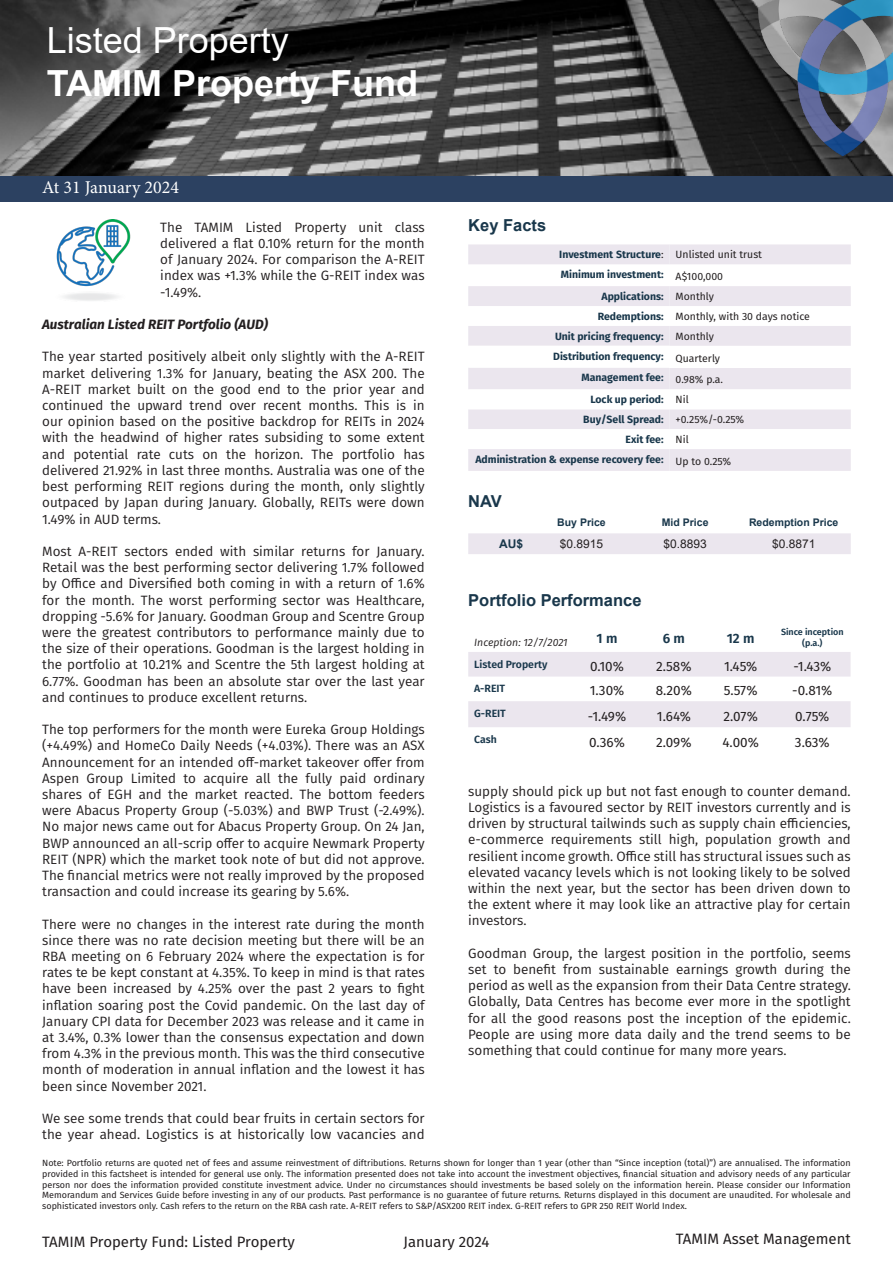
<style>
.page{position:relative;width:893px;height:1263px;background:#fff}
.page>*{position:absolute;margin:0;border:0;box-sizing:border-box;transform-origin:0 0}
.t1{font:700 36px "Arial";color:#fff}
.t2{font:36px "Arial";color:#fff}
.t3{font:18px "Minion Pro";color:#fff}
.t4{font:700 16.5px "Arial";color:#19374b}
.t5{font:15px "Fira Sans";color:#231f20}
.t6{font:13.5px/16.2px "Fira Sans";color:#231f20;text-align:justify}
.t7{font:13.5px "Fira Sans";letter-spacing:-.01em;color:#231f20}
.t8{font:italic 700 13.5px "Fira Sans";color:#231f20}
.t9{font:600 13.5px "Fira Sans";color:#19374b}
.t10{font:12px "Arial";color:#231f20}
.t11{font:700 12px "Arial";color:#19374b}
.t12{font:700 10.5px "Fira Sans";color:#19374b}
.t13{font:10.5px "Fira Sans";color:#231f20}
.t14{font:700 10.5px "Arial";color:#19374b}
.t15{font:600 10.5px "Fira Sans";color:#19374b}
.t16{font:italic 10.5px "Fira Sans";color:#231f20}
.t17{font:9px/10.8px "Fira Sans";color:#231f20;text-align:justify}
.t18{font:600 9px/10.8px "Fira Sans";color:#19374b;text-align:center}
.s1{font-weight:400;color:#231f20}
</style>
<div class="page">
<img style="left:0;top:0;width:725px;height:176px">
<img style="left:56px;top:219px;width:75px;height:82px">
<div style="left:0;top:176px;width:893px;height:26px;background:#2c4161"></div>
<svg style="left:468px;top:244px;width:202px;height:227px;fill:#ebe6ee"></svg>
<svg style="left:670px;top:244px;width:181px;height:227px"></svg>
<svg style="left:468px;top:306px;width:383px;height:143px"></svg>
<div style="left:670px;top:346px;width:181px;height:22px;background:#fff"></div>
<div style="left:468px;top:533px;width:383px;height:21px;background:#ebe6ee"></div>
<svg style="left:468px;top:652px;width:383px;height:75px"></svg>
<img style="left:725px;top:0;width:168px;height:176px">
<p class="t2" style="left:47px;top:16px;width:244px">Listed Property</p>
<p class="t1" style="left:47px;top:58px;width:373px">TAMIM Property Fund</p>
<p class="t3" style="left:42px;top:175px;width:138px">At 31 January 2024</p>
<p class="t6" style="left:160px;top:219px;width:266px">The TAMIM Listed Property unit class delivered a flat 0.10% return for the month of January 2024. For comparison the A-REIT index was +1.3% while the G-REIT index was -1.49%.</p>
<p class="t8" style="left:42px;top:315px;width:227px">Australian Listed REIT Portfolio (AUD)</p>
<p class="t6" style="left:42px;top:348px;width:384px">The year started positively albeit only slightly with the A-REIT market delivering 1.3% for January, beating the ASX 200. The A-REIT market built on the good end to the prior year and continued the upward trend over recent months. This is in our opinion based on the positive backdrop for REITs in 2024 with the headwind of higher rates subsiding to some extent and potential rate cuts on the horizon. The portfolio has delivered 21.92% in last three months. Australia was one of the best performing REIT regions during the month, only slightly outpaced by Japan during January. Globally, REITs were down 1.49% in AUD terms.</p>
<p class="t6" style="left:42px;top:543px;width:384px">Most A-REIT sectors ended with similar returns for January.<br>Retail was the best performing sector delivering 1.7% followed by Office and Diversified both coming in with a return of 1.6% for the month. The worst performing sector was Healthcare, dropping -5.6% for January. Goodman Group and Scentre Group were the greatest contributors to performance mainly due to the size of their operations. Goodman is the largest holding in the portfolio at 10.21% and Scentre the 5th largest holding at 6.77%. Goodman has been an absolute star over the last year and continues to produce excellent returns.</p>
<p class="t6" style="left:42px;top:721px;width:384px">The top performers for the month were Eureka Group Holdings (+4.49%) and HomeCo Daily Needs (+4.03%). There was an ASX Announcement for an intended off-market takeover offer from Aspen Group Limited to acquire all the fully paid ordinary shares of EGH and the market reacted. The bottom feeders were Abacus Property Group (-5.03%) and BWP Trust (-2.49%).<br>No major news came out for Abacus Property Group. On 24 Jan, BWP announced an all-scrip offer to acquire Newmark Property</p>
<p class="t6" style="left:42px;top:851px;width:384px">REIT (NPR) which the market took note of but did not approve.<br>The financial metrics were not really improved by the proposed transaction and could increase its gearing by 5.6%.</p>
<p class="t6" style="left:42px;top:915px;width:384px">There were no changes in the interest rate during the month since there was no rate decision meeting but there will be an RBA meeting on 6 February 2024 where the expectation is for rates te be kept constant at 4.35%. To keep in mind is that rates have been increased by 4.25% over the past 2 years to fight inflation soaring post the Covid pandemic. On the last day of January CPI data for December 2023 was release and it came in at 3.4%, 0.3% lower than the consensus expectation and down from 4.3% in the previous month. This was the third consecutive month of moderation in annual inflation and the lowest it has been since November 2021.</p>
<p class="t6" style="left:42px;top:1110px;width:384px">We see some trends that could bear fruits in certain sectors for the year ahead. Logistics is at historically low vacancies and</p>
<p class="t4" style="left:468px;top:214px;width:79px">Key Facts</p>
<p class="t12" style="left:559px;top:246px;width:106px">Investment Structure<span class="s1">:</span></p>
<p class="t13" style="left:676px;top:247px;width:88px">Unlisted unit trust</p>
<p class="t12" style="left:561px;top:266px;width:104px">Minimum investment:</p>
<p class="t13" style="left:676px;top:269px;width:49px">A$100,000</p>
<p class="t12" style="left:601px;top:288px;width:64px">Applications:</p>
<p class="t13" style="left:676px;top:288px;width:40px">Monthly</p>
<p class="t12" style="left:598px;top:307px;width:67px">Redemptions:</p>
<p class="t13" style="left:676px;top:308px;width:136px">Monthly, with 30 days notice</p>
<p class="t12" style="left:555px;top:327px;width:110px">Unit pricing frequency:</p>
<p class="t13" style="left:676px;top:328px;width:40px">Monthly</p>
<p class="t12" style="left:553px;top:347px;width:112px">Distribution frequency:</p>
<p class="t13" style="left:676px;top:350px;width:46px">Quarterly</p>
<p class="t12" style="left:581px;top:369px;width:84px">Management fee:</p>
<p class="t13" style="left:676px;top:372px;width:49px">0.98% p.a.</p>
<p class="t12" style="left:590px;top:391px;width:75px">Lock up period:</p>
<p class="t13" style="left:676px;top:392px;width:15px">Nil</p>
<p class="t12" style="left:583px;top:411px;width:82px">Buy/Sell Spread:</p>
<p class="t13" style="left:676px;top:412px;width:70px">+0.25%/-0.25%</p>
<p class="t12" style="left:625px;top:431px;width:40px">Exit fee:</p>
<p class="t13" style="left:676px;top:431px;width:15px">Nil</p>
<p class="t12" style="left:475px;top:450px;width:190px">Administration &amp; expense recovery fee:</p>
<p class="t13" style="left:676px;top:453px;width:57px">Up to 0.25%</p>
<p class="t4" style="left:468px;top:489px;width:35px">NAV</p>
<p class="t14" style="left:557px;top:515px;width:50px">Buy Price</p>
<p class="t14" style="left:662px;top:515px;width:48px">Mid Price</p>
<p class="t14" style="left:749px;top:515px;width:91px">Redemption Price</p>
<p class="t11" style="left:499px;top:535px;width:25px">AU$</p>
<p class="t10" style="left:560px;top:536px;width:45px">$0.8915</p>
<p class="t10" style="left:663px;top:536px;width:45px">$0.8893</p>
<p class="t10" style="left:772px;top:536px;width:45px">$0.8871</p>
<p class="t4" style="left:468px;top:588px;width:175px">Portfolio Performance</p>
<p class="t16" style="left:474px;top:634px;width:95px">Inception: 12/7/2021</p>
<p class="t9" style="left:597px;top:627px;width:22px">1 m</p>
<p class="t9" style="left:663px;top:627px;width:24px">6 m</p>
<p class="t9" style="left:727px;top:627px;width:29px">12 m</p>
<p class="t18" style="left:781px;top:626px;width:64px">Since inception (p.a.)</p>
<p class="t15" style="left:474px;top:655px;width:75px">Listed Property</p>
<p class="t7" style="left:590px;top:656px;width:35px">0.10%</p>
<p class="t7" style="left:656px;top:656px;width:37px">2.58%</p>
<p class="t7" style="left:724px;top:656px;width:35px">1.45%</p>
<p class="t7" style="left:793px;top:656px;width:39px">-1.43%</p>
<p class="t15" style="left:474px;top:680px;width:32px">A-REIT</p>
<p class="t7" style="left:590px;top:680px;width:36px">1.30%</p>
<p class="t7" style="left:656px;top:680px;width:38px">8.20%</p>
<p class="t7" style="left:724px;top:680px;width:35px">5.57%</p>
<p class="t7" style="left:792px;top:680px;width:42px">-0.81%</p>
<p class="t15" style="left:474px;top:705px;width:33px">G-REIT</p>
<p class="t7" style="left:588px;top:706px;width:40px">-1.49%</p>
<p class="t7" style="left:657px;top:706px;width:35px">1.64%</p>
<p class="t7" style="left:723px;top:706px;width:36px">2.07%</p>
<p class="t7" style="left:795px;top:706px;width:36px">0.75%</p>
<p class="t15" style="left:474px;top:731px;width:24px">Cash</p>
<p class="t7" style="left:589px;top:732px;width:37px">0.36%</p>
<p class="t7" style="left:656px;top:732px;width:37px">2.09%</p>
<p class="t7" style="left:722px;top:732px;width:38px">4.00%</p>
<p class="t7" style="left:795px;top:732px;width:36px">3.63%</p>
<p class="t6" style="left:468px;top:783px;width:384px">supply should pick up but not fast enough to counter demand.<br>Logistics is a favoured sector by REIT investors currently and is driven by structural tailwinds such as supply chain efficiencies, e-commerce requirements still high, population growth and resilient income growth. Office still has structural issues such as elevated vacancy levels which is not looking likely to be solved within the next year, but the sector has been driven down to the extent where it may look like an attractive play for certain investors.</p>
<p class="t6" style="left:468px;top:945px;width:384px">Goodman Group, the largest position in the portfolio, seems set to benefit from sustainable earnings growth during the period as well as the expansion from their Data Centre strategy.<br>Globally, Data Centres has become ever more in the spotlight for all the good reasons post the inception of the epidemic.<br>People are using more data daily and the trend seems to be something that could continue for many more years.</p>
<p class="t17" style="left:42px;top:1157px;width:810px">Note: Portfolio returns are quoted net of fees and assume reinvestment of diftributions. Returns shown for longer than 1 year (other than “Since inception (total)”) are annualised. The information provided in this factsheet is intended for general use only. The information presented does not take into account the investment objectives, financial situation and advisory needs of any particular person nor does the information provided constitute investment advice. Under no circumstances should investments be based solely on the information herein. Please consider our Information Memorandum and Services Guide before investing in any of our products. Past performance is no guarantee of future returns. Returns displayed in this document are unaudited. For wholesale and sophisticated investors only. Cash refers to the return on the RBA cash rate. A-REIT refers to S&amp;P/ASX200 REIT index. G-REIT refers to GPR 250 REIT World Index.</p>
<p class="t5" style="left:42px;top:1230px;width:254px">TAMIM Property Fund: Listed Property</p>
<p class="t5" style="left:676px;top:1228px;width:176px">TAMIM Asset Management</p>
<p class="t5" style="left:404px;top:1230px;width:87px">January 2024</p>
</div>
